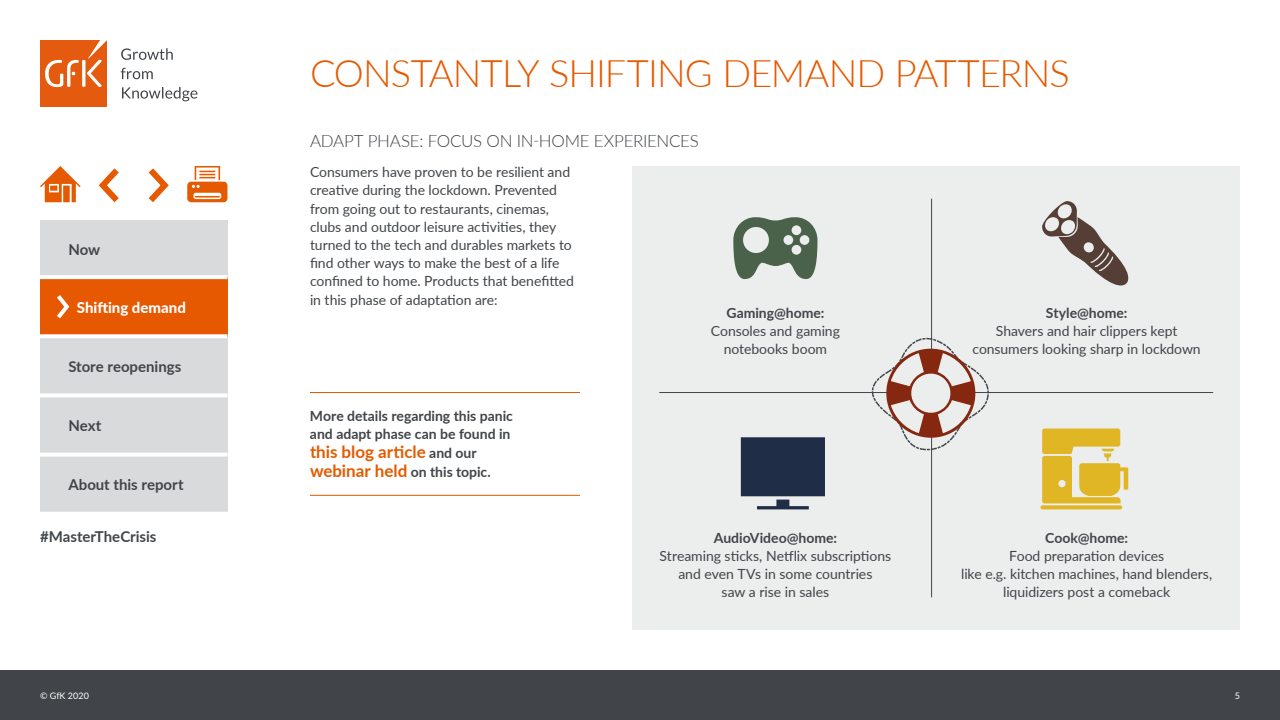
<style>
.page{position:relative;width:1280px;height:720px;background:#fff}
.page>*{position:absolute;margin:0;border:0;box-sizing:border-box;transform-origin:0 0}
.t1{font:300 38px "Lato";letter-spacing:-.025em;color:#e55a00}
.t2{font:300 17px "Lato";letter-spacing:-.015em;color:#414549}
.t3{font:700 17px "Lato";color:#e55a00}
.t4{font:700 15px "Lato";color:#414549}
.t5{font:800 15px "Lato";color:#fff}
.t6{font:14px/18.2px "Lato";letter-spacing:-.005em;color:#414549;text-align:center}
.t7{font:700 14px/18.2px "Lato";color:#414549}
.t8{font:9px "Lato";letter-spacing:.005em;color:#fff}
.s1{font-size:14px;color:#414549}
.s2{font-size:17px;color:#e55a00}
</style>
<div class="page">
<div style="left:40px;top:220px;width:188px;height:292px;background:#d9dadb"></div>
<div style="left:0;top:670px;width:1280px;height:50px;background:#414549"></div>
<svg style="left:121px;top:48px;width:76px;height:53px"></svg>
<svg style="left:40px;top:40px;width:67px;height:67px;background:#e76f2d"></svg>
<svg style="left:40px;top:166px;width:41px;height:36px"></svg>
<svg style="left:187px;top:166px;width:40px;height:36px"></svg>
<svg style="left:98px;top:168px;width:21px;height:35px"></svg>
<svg style="left:148px;top:168px;width:21px;height:35px"></svg>
<div style="left:40px;top:277px;width:188px;height:59px;background:#e65900"></div>
<svg style="left:57px;top:295px;width:12px;height:23px"></svg>
<hr style="left:40px;top:275px;width:188px;height:4px;background:#fff">
<svg style="left:40px;top:393px;width:188px;height:4px"></svg>
<svg style="left:40px;top:334px;width:188px;height:4px"></svg>
<svg style="left:40px;top:453px;width:188px;height:4px"></svg>
<div style="left:632px;top:166px;width:608px;height:464px;background:#eceded"></div>
<hr style="left:659px;top:392px;width:554px;height:1px;background:#414549">
<hr style="left:931px;top:199px;width:1px;height:398px;background:#414549">
<hr style="left:310px;top:495px;width:270px;height:1px;background:#e55a00">
<hr style="left:310px;top:392px;width:270px;height:1px;background:#e55a00">
<svg style="left:733px;top:217px;width:84px;height:62px;background:#829383"></svg>
<svg style="left:1042px;top:201px;width:89px;height:87px;background:#bfb9b7"></svg>
<svg style="left:741px;top:437px;width:84px;height:72px;background:#3c485d"></svg>
<svg style="left:1041px;top:505px;width:81px;height:4px"></svg>
<svg style="left:1042px;top:429px;width:86px;height:74px;background:#e3c459"></svg>
<svg style="left:851px;top:334px;width:139px;height:117px;background:#d6c8c4"></svg>
<p class="t4" style="left:68px;top:238px;width:33px">Now</p>
<p class="t5" style="left:77px;top:296px;width:111px">Shifting demand</p>
<p class="t4" style="left:68px;top:355px;width:114px">Store reopenings</p>
<p class="t4" style="left:68px;top:415px;width:35px">Next</p>
<p class="t4" style="left:68px;top:474px;width:117px">About this report</p>
<p class="t4" style="left:40px;top:525px;width:118px">#MasterTheCrisis</p>
<h1 class="t1" style="left:310px;top:47px;width:761px">CONSTANTLY SHIFTING DEMAND PATTERNS</h1>
<p class="t2" style="left:310px;top:129px;width:391px">ADAPT PHASE: FOCUS ON IN-HOME EXPERIENCES</p>
<p class="t6" style="left:310px;top:162px;width:266px;text-align:left">Consumers have proven to be resilient and creative during the lockdown. Prevented from going out to restaurants, cinemas, clubs and outdoor leisure activities, they turned to the tech and durables markets to find other ways to make the best of a life confined to home. Products that benefitted in this phase of adaptation are:</p>
<p class="t7" style="left:726px;top:303px;width:99px">Gaming@home:</p>
<p class="t6" style="left:711px;top:322px;width:131px">Consoles and gaming notebooks boom</p>
<p class="t7" style="left:310px;top:406px;width:205px">More details regarding this panic and adapt phase can be found in</p>
<p class="t3" style="left:310px;top:439px;width:168px">this blog article <span class="s1">and our</span></p>
<p class="t7" style="left:310px;top:462px;width:182px"><span class="s2">webinar held</span> on this topic.</p>
<p class="t7" style="left:714px;top:528px;width:125px">AudioVideo@home:</p>
<p class="t6" style="left:660px;top:546px;width:233px">Streaming sticks, Netflix subscriptions and even TVs in some countries<br>saw a rise in sales</p>
<p class="t7" style="left:1046px;top:303px;width:83px">Style@home:</p>
<p class="t6" style="left:973px;top:322px;width:230px">Shavers and hair clippers kept consumers looking sharp in lockdown</p>
<p class="t7" style="left:1045px;top:528px;width:84px">Cook@home:</p>
<p class="t6" style="left:961px;top:546px;width:253px">Food preparation devices<br>like e.g. kitchen machines, hand blenders, liquidizers post a comeback</p>
<p class="t8" style="left:40px;top:689px;width:50px">© GfK 2020</p>
<p class="t8" style="left:1235px;top:689px;width:7px">5</p>
</div>
